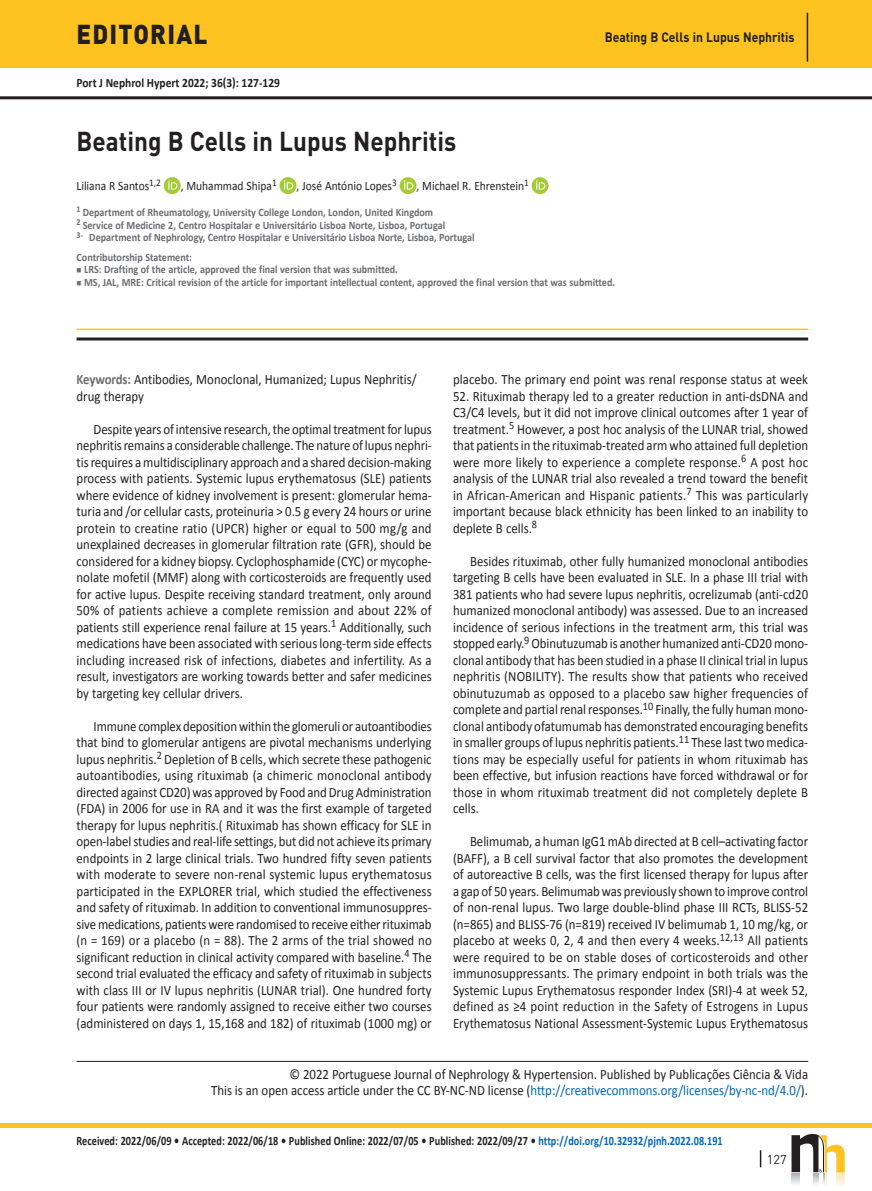
<style>
.page{position:relative;width:872px;height:1191px;background:#fff}
.page>*{position:absolute;margin:0;border:0;box-sizing:border-box;transform-origin:0 0}
.t1{font:700 27px "DIN";color:#231f20;scale:.9 1}
.t2{font:900 27px "DIN";letter-spacing:.05em;color:#231f20;scale:.9 1}
.t3{font:14.25px/16.5px "Calibri";color:#231f20;text-align:justify;scale:.9 1}
.t4{font:700 13.5px "DIN";color:#231f20;scale:.9 1}
.t5{font:700 12.75px "Calibri";letter-spacing:.01em;color:#231f20;scale:.8 1}
.t6{font:12.75px "Calibri";color:#231f20;scale:.9 1}
.t7{font:700 12.75px "Calibri";letter-spacing:.01em;color:#231f20;scale:.9 1}
.t8{font:12.75px "DIN";color:#231f20}
.t9{font:700 11.25px/12.8px "Calibri";color:#6c6d70;scale:.9 1}
.s1{font-weight:700;color:#6c6d70}
.s2{color:#0166b3}
</style>
<div class="page">
<hr style="left:0;top:96px;width:872px;height:3px;background:#231f20">
<hr style="left:0;top:1123px;width:872px;height:4px;background:#fec221">
<div style="left:0;top:0;width:872px;height:68px;background:#fec221"></div>
<svg style="left:791px;top:1134px;width:53px;height:51px"></svg>
<hr style="left:806px;top:13px;width:2px;height:49px;background:#231f20">
<svg style="left:760px;top:1150px;width:1px;height:17px"></svg>
<svg style="left:164px;top:177px;width:17px;height:17px"></svg>
<svg style="left:168px;top:180px;width:9px;height:9px"></svg>
<svg style="left:279px;top:177px;width:17px;height:17px"></svg>
<svg style="left:284px;top:180px;width:9px;height:9px"></svg>
<svg style="left:399px;top:177px;width:17px;height:17px"></svg>
<svg style="left:404px;top:180px;width:9px;height:9px"></svg>
<svg style="left:531px;top:177px;width:17px;height:17px"></svg>
<svg style="left:536px;top:180px;width:9px;height:9px"></svg>
<hr style="left:77px;top:328px;width:731px;height:2px;background:#fec221">
<hr style="left:77px;top:337px;width:731px;height:3px;background:#231f20">
<hr style="left:77px;top:1061px;width:731px;height:1px;background:#231f20">
<h1 class="t2" style="left:77px;top:16px;width:147px">EDITORIAL</h1>
<p class="t7" style="left:77px;top:75px;width:228px">Port J Nephrol Hypert 2022; 36(3): 127-129</p>
<p class="t4" style="left:605px;top:28px;width:212px">Beating B Cells in Lupus Nephritis</p>
<h1 class="t1" style="left:77px;top:124px;width:423px">Beating B Cells in Lupus Nephritis</h1>
<p class="t6" style="left:77px;top:178px;width:95px">Liliana R Santos<sup>1,2</sup></p>
<p class="t6" style="left:181px;top:178px;width:108px">, Muhammad Shipa<sup>1</sup></p>
<p class="t6" style="left:296px;top:178px;width:113px">, José António Lopes<sup>3</sup></p>
<p class="t6" style="left:416px;top:178px;width:126px">, Michael R. Ehrenstein<sup>1</sup></p>
<p class="t9" style="left:77px;top:205px;width:444px"><sup>1</sup> Department of Rheumatology, University College London, London, United Kingdom<br><sup>2</sup> Service of Medicine 2, Centro Hospitalar e Universitário Lisboa Norte, Lisboa, Portugal<br><sup>3-</sup> Department of Nephrology, Centro Hospitalar e Universitário Lisboa Norte, Lisboa, Portugal</p>
<p class="t9" style="left:77px;top:250px;width:130px">Contributorship Statement:</p>
<p class="t9" style="left:77px;top:263px;width:359px">■ LRS: Drafting of the article, approved the final version that was submitted.</p>
<p class="t9" style="left:77px;top:275px;width:600px">■ MS, JAL, MRE: Critical revision of the article for important intellectual content, approved the final version that was submitted.</p>
<p class="t3" style="left:77px;top:370px;width:379px"><span class="s1">Keywords:</span> Antibodies, Monoclonal, Humanized; Lupus Nephritis/ drug therapy</p>
<p class="t3" style="left:77px;top:420px;width:396px;text-indent:17px">Despite years of intensive research, the optimal treatment for lupus nephritis remains a considerable challenge. The nature of lupus nephri&shy;tis requires a multidisciplinary approach and a shared decision-making process with patients. Systemic lupus erythematosus (SLE) patients where evidence of kidney involvement is present: glomerular hema&shy;turia and /or cellular casts, proteinuria &gt; 0.5 g every 24 hours or urine protein to creatine ratio (UPCR) higher or equal to 500 mg/g and unexplained decreases in glomerular filtration rate (GFR), should be considered for a kidney biopsy. Cyclophosphamide (CYC) or mycophe&shy;nolate mofetil (MMF) along with corticosteroids are frequently used for active lupus. Despite receiving standard treatment, only around 50% of patients achieve a complete remission and about 22% of patients still experience renal failure at 15 years.<sup>1</sup> Additionally, such medications have been associated with serious long-term side effects including increased risk of infections, diabetes and infertility. As a result, investigators are working towards better and safer medicines by targeting key cellular drivers.</p>
<p class="t3" style="left:77px;top:717px;width:396px;text-indent:17px">Immune complex deposition within the glomeruli or autoantibodies that bind to glomerular antigens are pivotal mechanisms underlying lupus nephritis.<sup>2</sup> Depletion of B cells, which secrete these pathogenic autoantibodies, using rituximab (a chimeric monoclonal antibody directed against CD20) was approved by Food and Drug Administration (FDA) in 2006 for use in RA and it was the first example of targeted therapy for lupus nephritis.( Rituximab has shown efficacy for SLE in open-label studies and real-life settings, but did not achieve its primary endpoints in 2 large clinical trials. Two hundred fifty seven patients with moderate to severe non-renal systemic lupus erythematosus participated in the EXPLORER trial, which studied the effectiveness and safety of rituximab. In addition to conventional immunosuppres&shy;sive medications, patients were randomised to receive either rituximab (n = 169) or a placebo (n = 88). The 2 arms of the trial showed no significant reduction in clinical activity compared with baseline.<sup>4</sup> The second trial evaluated the efficacy and safety of rituximab in subjects with class III or IV lupus nephritis (LUNAR trial). One hundred forty four patients were randomly assigned to receive either two courses (administered on days 1, 15,168 and 182) of rituximab (1000 mg) or</p>
<p class="t3" style="left:453px;top:370px;width:396px">placebo. The primary end point was renal response status at week</p>
<p class="t3" style="left:453px;top:387px;width:396px">52. Rituximab therapy led to a greater reduction in anti-dsDNA and C3/C4 levels, but it did not improve clinical outcomes after 1 year of treatment.<sup>5</sup> However, a post hoc analysis of the LUNAR trial, showed that patients in the rituximab-treated arm who attained full depletion were more likely to experience a complete response.<sup>6</sup> A post hoc analysis of the LUNAR trial also revealed a trend toward the benefit in African-American and Hispanic patients.<sup>7</sup> This was particularly important because black ethnicity has been linked to an inability to deplete B cells.<sup>8</sup></p>
<p class="t3" style="left:453px;top:552px;width:396px;text-indent:17px">Besides rituximab, other fully humanized monoclonal antibodies targeting B cells have been evaluated in SLE. In a phase III trial with 381 patients who had severe lupus nephritis, ocrelizumab (anti-cd20 humanized monoclonal antibody) was assessed. Due to an increased incidence of serious infections in the treatment arm, this trial was stopped early.<sup>9</sup> Obinutuzumab is another humanized anti-CD20 mono&shy;clonal antibody that has been studied in a phase II clinical trial in lupus nephritis (NOBILITY). The results show that patients who received obinutuzumab as opposed to a placebo saw higher frequencies of complete and partial renal responses.<sup>10</sup> Finally, the fully human mono&shy;clonal antibody ofatumumab has demonstrated encouraging benefits in smaller groups of lupus nephritis patients.<sup>11</sup> These last two medica&shy;tions may be especially useful for patients in whom rituximab has been effective, but infusion reactions have forced withdrawal or for those in whom rituximab treatment did not completely deplete B cells.</p>
<p class="t3" style="left:453px;top:832px;width:396px;text-indent:17px">Belimumab, a human IgG1 mAb directed at B cell–activating factor (BAFF), a B cell survival factor that also promotes the development of autoreactive B cells, was the first licensed therapy for lupus after a gap of 50 years. Belimumab was previously shown to improve control of non-renal lupus. Two large double-blind phase III RCTs, BLISS-52 (n=865) and BLISS-76 (n=819) received IV belimumab 1, 10 mg/kg, or placebo at weeks 0, 2, 4 and then every 4 weeks.<sup>12,13</sup> All patients were required to be on stable doses of corticosteroids and other immunosuppressants. The primary endpoint in both trials was the Systemic Lupus Erythematosus responder Index (SRI)-4 at week 52, defined as ≥4 point reduction in the Safety of Estrogens in Lupus Erythematosus National Assessment-Systemic Lupus Erythematosus</p>
<p class="t3" style="left:211px;top:1065px;width:665px;text-align:right">© 2022 Portuguese Journal of Nephrology &amp; Hypertension. Published by Publicações Ciência &amp; Vida<br>This is an open access article under the CC BY-NC-ND license (<span class="s2">http://creativecommons.org/licenses/by-nc-nd/4.0/</span>).</p>
<p class="t5" style="left:77px;top:1133px;width:809px">Received: 2022/06/09 • Accepted: 2022/06/18 • Published Online: 2022/07/05 • Published: 2022/09/27 • <span class="s2">http://doi.org/10.32932/pjnh.2022.08.191</span></p>
<p class="t8" style="left:767px;top:1151px;width:21px">127</p>
</div>
